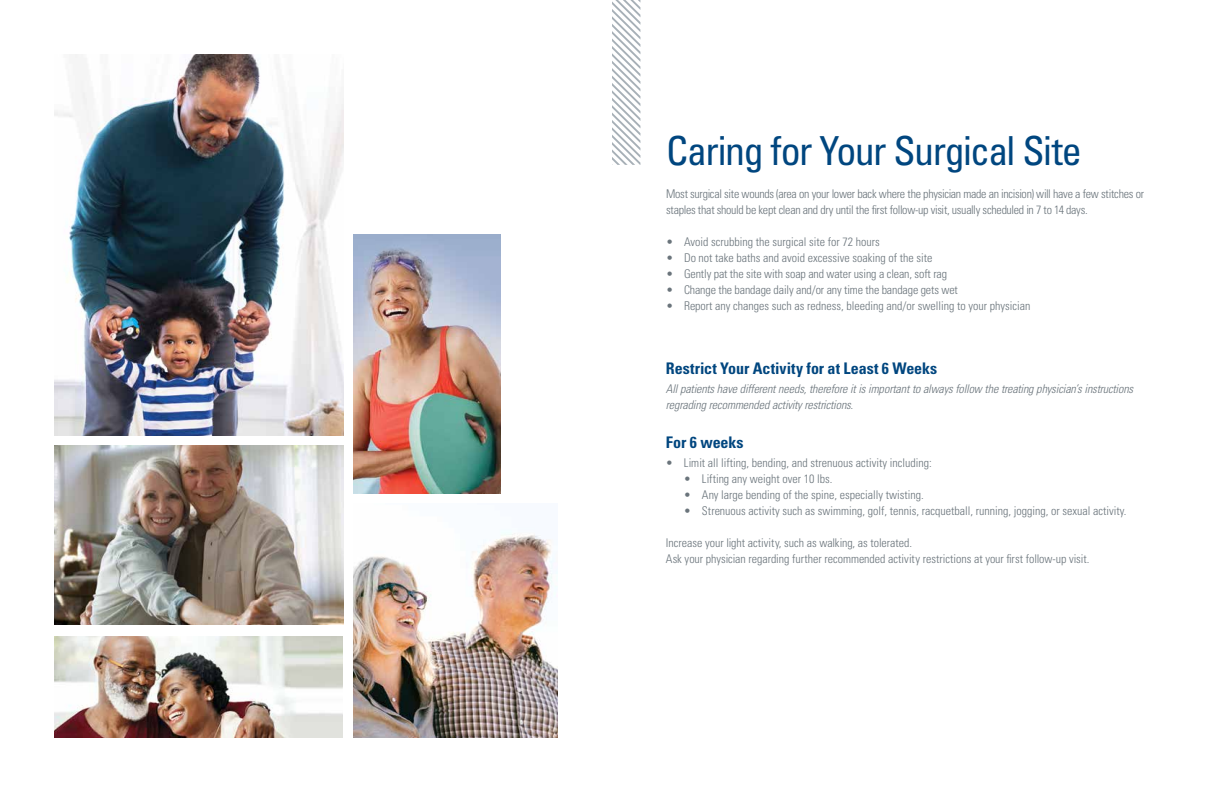
<style>
.page{position:relative;width:1224px;height:792px;background:#fff}
.page>*{position:absolute;margin:0;border:0;box-sizing:border-box;transform-origin:0 0}
.t1{font:condensed 40px "Univers";letter-spacing:-.04em;color:#00467f}
.t2{font:700 condensed 16px "Univers";letter-spacing:-.005em;color:#00467f}
.t3{font:300 condensed 12px/16px "Univers";color:#6a747b}
.t4{font:300 condensed 12px/16px "Univers";letter-spacing:-.025em;color:#6a747b}
.t5{font:italic 300 condensed 12px/16px "Univers";letter-spacing:-.015em;color:#6a747b}
</style>
<div class="page">
<img style="left:54px;top:54px;width:289px;height:381px">
<img style="left:354px;top:530px;width:204px;height:208px">
<img style="left:354px;top:234px;width:147px;height:259px">
<img style="left:54px;top:446px;width:289px;height:179px">
<img style="left:54px;top:636px;width:289px;height:102px">
<svg style="left:612px;top:0;width:28px;height:165px"></svg>
<h1 class="t1" style="left:666px;top:125px;width:417px">Caring for Your Surgical Site</h1>
<p class="t4" style="left:666px;top:186px;width:480px">Most surgical site wounds (area on your lower back where the physician made an incision) will have a few stitches or staples that should be kept clean and dry until the first follow-up visit, usually scheduled in 7 to 14 days.</p>
<p class="t3" style="left:666px;top:234px;width:215px">• Avoid scrubbing the surgical site for 72 hours</p>
<p class="t3" style="left:666px;top:250px;width:268px">• Do not take baths and avoid excessive soaking of the site</p>
<p class="t3" style="left:666px;top:266px;width:283px">• Gently pat the site with soap and water using a clean, soft rag</p>
<p class="t3" style="left:666px;top:282px;width:293px">• Change the bandage daily and/or any time the bandage gets wet</p>
<p class="t3" style="left:666px;top:298px;width:366px">• Report any changes such as redness, bleeding and/or swelling to your physician</p>
<h2 class="t2" style="left:666px;top:358px;width:273px">Restrict Your Activity for at Least 6 Weeks</h2>
<p class="t5" style="left:666px;top:380px;width:469px">All patients have different needs, therefore it is important to always follow the treating physician’s instructions regrading recommended activity restrictions.</p>
<h2 class="t2" style="left:666px;top:432px;width:79px">For 6 weeks</h2>
<p class="t3" style="left:666px;top:454px;width:267px">• Limit all lifting, bending, and strenuous activity including:</p>
<p class="t3" style="left:684px;top:470px;width:150px">• Lifting any weight over 10 lbs.</p>
<p class="t3" style="left:684px;top:486px;width:241px">• Any large bending of the spine, especially twisting.</p>
<p class="t3" style="left:684px;top:502px;width:444px">• Strenuous activity such as swimming, golf, tennis, racquetball, running, jogging, or sexual activity.</p>
<p class="t3" style="left:666px;top:534px;width:425px">Increase your light activity, such as walking, as tolerated.<br>Ask your physician regarding further recommended activity restrictions at your first follow-up visit.</p>
</div>
